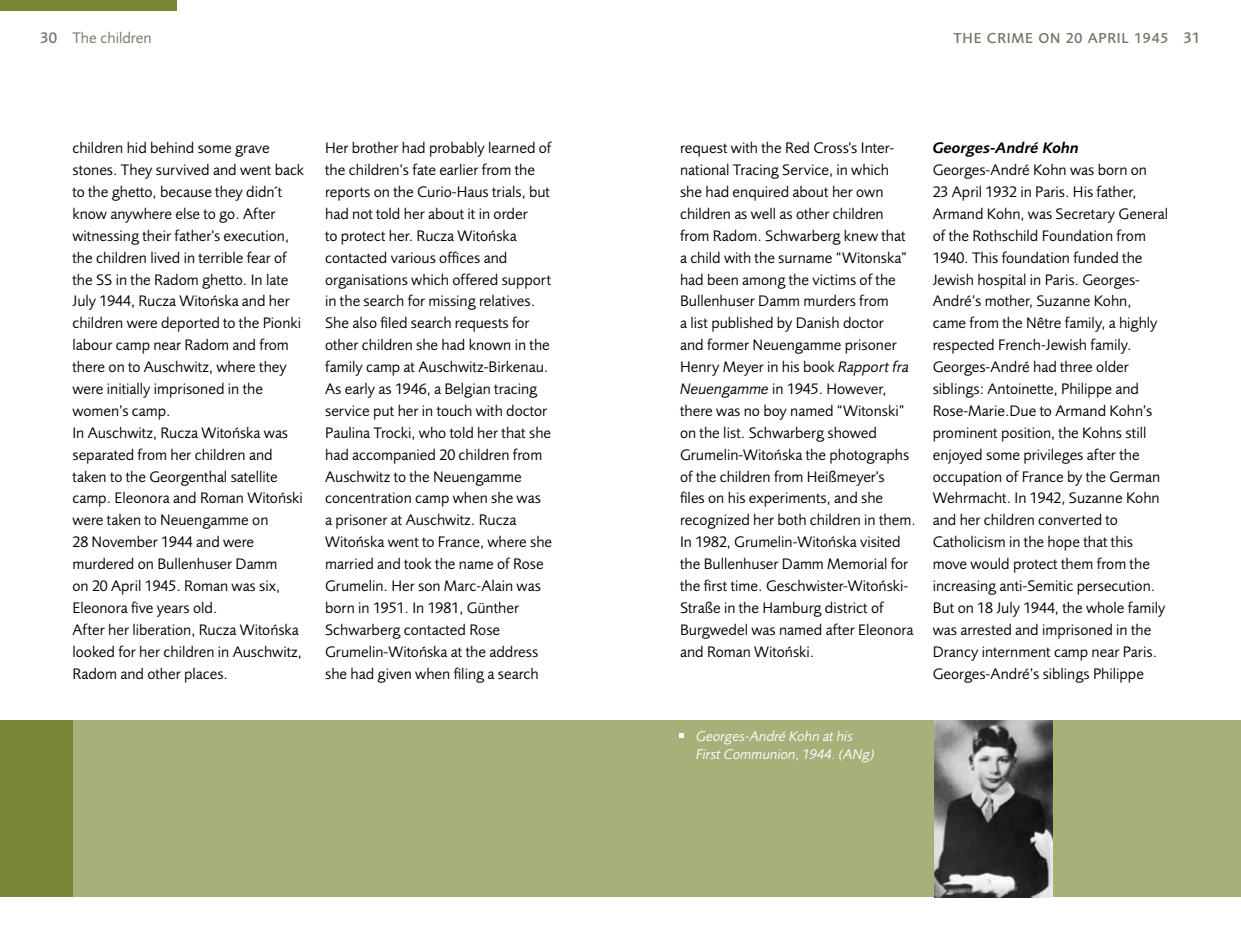
<style>
.page{position:relative;width:1241px;height:943px;background:#fff}
.page>*{position:absolute;margin:0;border:0;box-sizing:border-box;transform-origin:0 0}
.t1{font:15.75px/21.9px "Foundry Sans";color:#000}
.t2{font:15.75px "Foundry Sans Demi Italic CE";color:#000}
.t3{font:15.75px "Foundry Sans";color:#737162}
.t4{font:500 14.88px "Foundry Sans";letter-spacing:.05em;color:#737162}
.t5{font:14.53px/18px "Foundry Sans Book Italic CE";color:#fff}
.s1{font-weight:500}
.s2{font-family:"Foundry Sans Book CE"}
.s3{font-size:15.75px}
.s4{font-family:"Foundry Sans Book Italic CE"}
</style>
<div class="page">
<div style="left:0;top:721px;width:1240px;height:176px;background:#a6b079"></div>
<div style="left:0;top:721px;width:72px;height:176px;background:#768536"></div>
<div style="left:0;top:0;width:176px;height:11px;background:#768536"></div>
<svg style="left:679px;top:733px;width:4px;height:5px"></svg>
<img style="left:934px;top:721px;width:118px;height:176px">
<p class="t3" style="left:40px;top:28px;width:113px"><span class="s1">30</span> The children</p>
<p class="t1" style="left:72px;top:137px;width:233px">children hid behind some grave stones. They survived and went back to the ghetto, because they didn´t know anywhere else to go. After witnessing their father's execution, the children lived in terrible fear of the SS in the Radom ghetto. In late<br>July 1944, Rucza Wito<span class="s2">ń</span>ska and her children were deported to the Pionki labour camp near Radom and from there on to Auschwitz, where they were initially imprisoned in the women’s camp.<br>In Auschwitz, Rucza <span class="s2">Witońska</span> was separated from her children and taken to the Georgenthal satellite camp. Eleonora and Roman <span class="s2">Witoński </span>were taken to Neuengamme on<br>28 November 1944 and were murdered on Bullenhuser Damm<br>on 20 April 1945. Roman was six,<br>Eleonora five years old.<br>After her liberation, Rucza <span class="s2">Witońsk</span>a looked for her children in Auschwitz,<br>Radom and other places.</p>
<p class="t1" style="left:325px;top:137px;width:228px">Her brother had probably learned of the children’s fate earlier from the reports on the Curio-Haus trials, but had not told her about it in order<br>to protect her. Rucza <span class="s2">Witońska </span>contacted various offices and organisations which offered support in the search for missing relatives.<br>She also filed search requests for other children she had known in the family camp at Auschwitz-Birkenau.<br>As early as 1946, a Belgian tracing service put her in touch with doctor Paulina Trocki, who told her that she had accompanied 20 children from Auschwitz to the Neuengamme concentration camp when she was<br>a prisoner at Auschwitz. Rucza <span class="s2">Witońsk</span>a went to France, where she married and took the name of Rose Grumelin. Her son Marc-Alain was born in 1951. In 1981, Günther Schwarberg contacted Rose Grumelin-<span class="s2">Witońska</span> at the address she had given when filing a search</p>
<p class="t4" style="left:953px;top:29px;width:248px">THE CRIME ON 20 APRI L 1945 <span class="s3">31</span></p>
<p class="t1" style="left:680px;top:137px;width:237px">request with the Red Cross's Inter&shy;national Tracing Service, in which<br>she had enquired about her own children as well as other children from Radom. Schwarberg knew that a child with the surname “Witonska” had been among the victims of the Bullenhuser Damm murders from<br>a list published by Danish doctor<br>and former Neuengamme prisoner Henry Meyer in his book <span class="s4">Rapport fra Neuengamme</span> in 1945. However, there was no boy named “Witonski” on the list. Schwarberg showed Grumelin-<span class="s2">Witońska</span> the photographs of the children from Heißmeyer's<br>files on his experiments, and she recognized her both children in them.<br>In 1982, Grumelin-<span class="s2">Witońsk</span>a visited the Bullenhuser Damm Memorial for the first time. Geschwister-<span class="s2">Witońsk</span>i-Straße in the Hamburg district of Burgwedel was named after Eleonora and Roman <span class="s2">Witoński</span>.</p>
<p class="t2" style="left:932px;top:139px;width:148px">Georges-André Kohn</p>
<p class="t1" style="left:932px;top:159px;width:237px">Georges-André Kohn was born on<br>23 April 1932 in Paris. His father, Armand Kohn, was Secretary General of the Rothschild Foundation from 1940. This foundation funded the Jewish hospital in Paris. Georges-André’s mother, Suzanne Kohn, came from the Nêtre family, a highly respected French-Jewish family.<br>Georges-André had three older siblings: Antoinette, Philippe and Rose-Marie.Due to Armand Kohn’s prominent position, the Kohns still enjoyed some privileges after the occupation of France by the German Wehrmacht. In 1942, Suzanne Kohn and her children converted to Catholicism in the hope that this move would protect them from the increasing anti-Semitic persecution.<br>But on 18 July 1944, the whole family was arrested and imprisoned in the Drancy internment camp near Paris.<br>Georges-André’s siblings Philippe</p>
<p class="t5" style="left:696px;top:726px;width:180px">Georges-André Kohn at his<br>First Communion, 1944. (ANg)</p>
</div>
